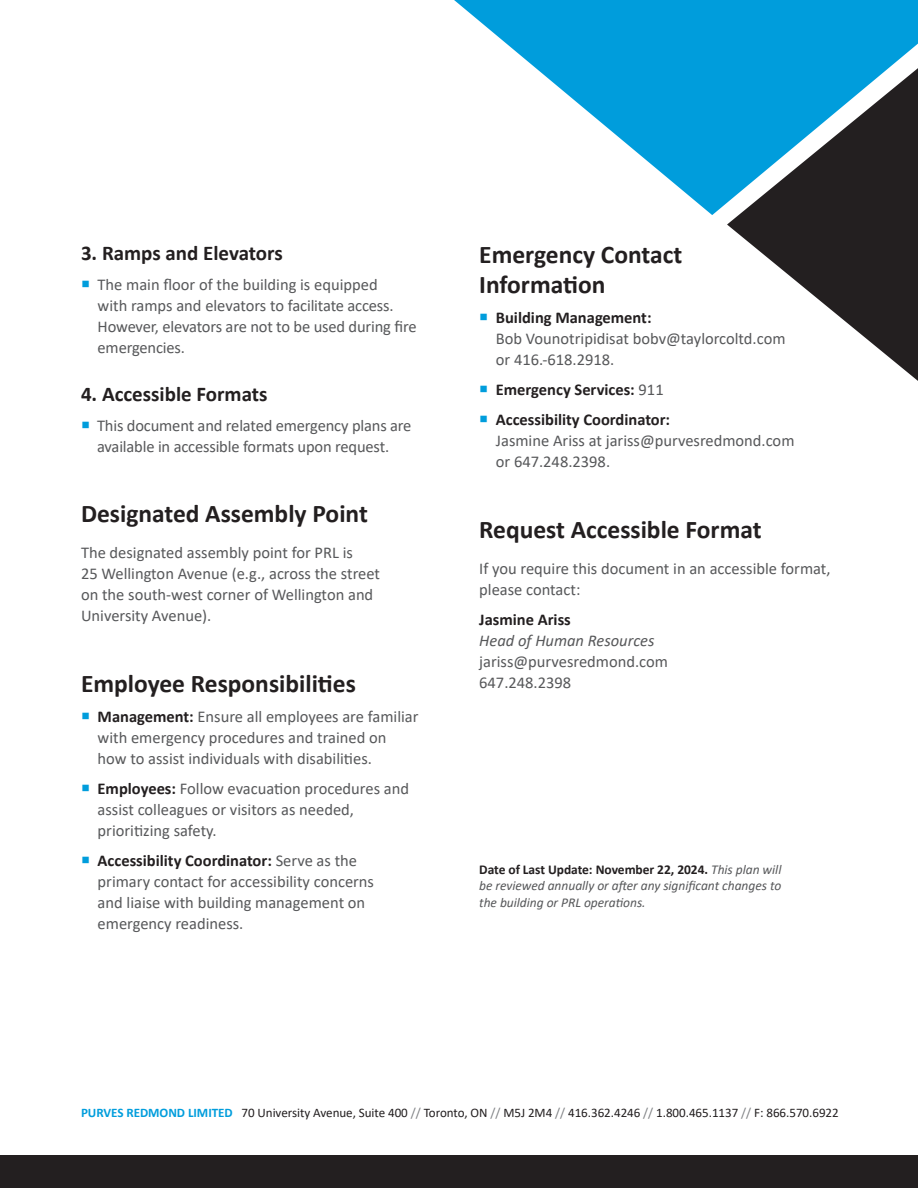
<style>
.page{position:relative;width:918px;height:1188px;background:#fff}
.page>*{position:absolute;margin:0;border:0;box-sizing:border-box;transform-origin:0 0}
.Header_1{font:700 25.5px/30px "Calibri";color:#231f20}
.Header_2{font:700 21px "Calibri";color:#231f20}
.Bullet_body_space_before_6pt{font:16.5px/21px "Calibri";color:#57585a}
.Body{font:16.5px/21px "Calibri";color:#57585a}
.Bullet_body_space_before_6pt-2{font:700 16.5px "Calibri";color:#231f20}
.Body_FR{font:italic 13.5px/16.5px "Calibri";letter-spacing:-.005em;color:#57585a;text-align:justify}
.Body-2{font:13.05px "Calibri";letter-spacing:-.005em;color:#231f20}
.s1{color:#009ddc}
.s2{font-weight:700;color:#231f20}
.s3{font-weight:400;color:#57585a}
.s4{font-style:italic}
.s5{font-weight:700;font-style:normal;color:#231f20}
.s6{font-weight:700;color:#009ddc}
.s7{color:#808285}
</style>
<div class="page">
<svg style="left:454px;top:0;width:464px;height:215px;fill:#009ddc"></svg>
<svg style="left:727px;top:68px;width:191px;height:313px"></svg>
<div style="left:0;top:1156px;width:918px;height:32px;background:#231f20"></div>
<p class="Header_2" style="left:81px;top:238px;width:203px">3. Ramps and Elevators</p>
<p class="Bullet_body_space_before_6pt" style="left:98px;top:274px;width:321px;text-indent:-17px"><span class="s1">○</span> The main floor of the building is equipped<br>with ramps and elevators to facilitate access.<br>However, elevators are not to be used during fire emergencies.</p>
<p class="Header_2" style="left:81px;top:379px;width:188px">4. Accessible Formats</p>
<p class="Bullet_body_space_before_6pt" style="left:81px;top:415px;width:332px;text-align:center"><span class="s1">○</span> This document and related emergency plans are available in accessible formats upon request.</p>
<p class="Header_1" style="left:81px;top:499px;width:288px">Designated Assembly Point</p>
<p class="Body" style="left:81px;top:542px;width:301px">The designated assembly point for PRL is<br>25 Wellington Avenue (e.g., across the street on the south-west corner of Wellington and University Avenue).</p>
<p class="Header_1" style="left:81px;top:668px;width:276px">Employee Responsibilities</p>
<p class="Bullet_body_space_before_6pt" style="left:98px;top:706px;width:322px;text-indent:-17px"><span class="s1">○</span> <span class="s2">Management:</span> Ensure all employees are familiar with emergency procedures and trained on how to assist individuals with disabilities.</p>
<p class="Bullet_body_space_before_6pt" style="left:98px;top:778px;width:313px;text-indent:-17px"><span class="s1">○</span> <span class="s2">Employees:</span> Follow evacuation procedures and assist colleagues or visitors as needed, prioritizing safety.</p>
<p class="Bullet_body_space_before_6pt" style="left:98px;top:850px;width:278px;text-indent:-17px"><span class="s1">○</span> <span class="s2">Accessibility Coordinator:</span> Serve as the primary contact for accessibility concerns and liaise with building management on emergency readiness.</p>
<p class="Header_1" style="left:479px;top:240px;width:204px">Emergency Contact<br>Information</p>
<p class="Bullet_body_space_before_6pt" style="left:496px;top:307px;width:291px;text-indent:-17px"><span class="s1">○</span> <span class="s2">Building Management:<br></span>Bob Vounotripidisat bobv@taylorcoltd.com or 416.-618.2918.</p>
<p class="Bullet_body_space_before_6pt-2" style="left:479px;top:378px;width:186px"><span class="s1">○</span> Emergency Services: <span class="s3">911</span></p>
<p class="Bullet_body_space_before_6pt" style="left:496px;top:409px;width:300px;text-indent:-17px"><span class="s1">○</span> <span class="s2">Accessibility Coordinator:<br></span>Jasmine Ariss at jariss@purvesredmond.com or 647.248.2398.</p>
<p class="Header_1" style="left:479px;top:514px;width:284px">Request Accessible Format</p>
<p class="Body" style="left:479px;top:557px;width:353px">If you require this document in an accessible format, please contact:</p>
<p class="Body" style="left:479px;top:608px;width:190px"><span class="s2">Jasmine Ariss<br></span><span class="s4">Head of Human Resources </span>jariss@purvesredmond.com<br>647.248.2398</p>
<p class="Body_FR" style="left:479px;top:861px;width:304px"><span class="s5">Date of Last Update: November 22, 2024.</span> This plan will be reviewed annually or after any significant changes to the building or PRL operations.</p>
<p class="Body-2" style="left:81px;top:1103px;width:759px"><span class="s6">PURVES REDMOND LIMITED</span> 70 University Avenue, Suite 400 <span class="s7">//</span> Toronto, ON <span class="s7">//</span> M5J 2M4 <span class="s7">//</span> 416.362.4246 <span class="s7">//</span> 1.800.465.1137 <span class="s7">//</span> F: 866.570.6922</p>
</div>
